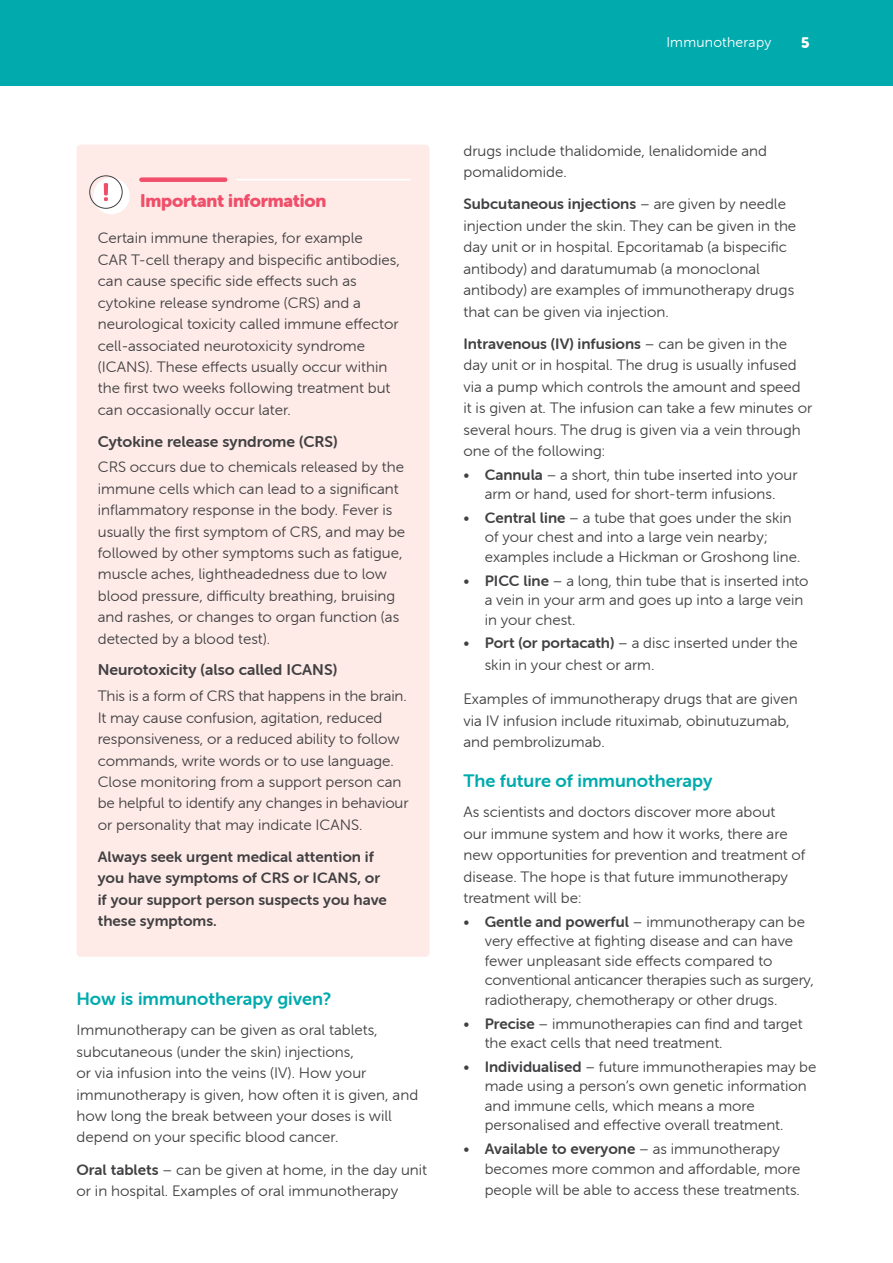
<style>
.page{position:relative;width:893px;height:1263px;background:#fff}
.page>*{position:absolute;margin:0;border:0;box-sizing:border-box;transform-origin:0 0}
.t1{font:18px "Museo Sans Rounded 700";color:#00aaad}
.t2{font:18px "Museo Sans Rounded 900";letter-spacing:-.01em;color:#f04e69}
.t3{font:15.6px "Museo Sans Rounded 700";color:#414042}
.t4{font:15px/21.5px "Museo Sans Rounded 300";color:#414042}
.t5{font:15px/21.5px "Museo Sans Rounded 700";color:#414042}
.t6{font:15px "Museo Sans Rounded 900";color:#fff}
.t7{font:14.25px "Museo Sans Rounded 300";letter-spacing:.02em;color:#fff}
.s1{font-family:"Museo Sans Rounded 700"}
.s2{font-family:"Museo Sans Rounded 300"}
</style>
<div class="page">
<div style="left:0;top:0;width:893px;height:85px;background:#00aaad"></div>
<div style="left:77px;top:145px;width:352px;height:812px;background:#feebe8;border-radius:4px"></div>
<div style="left:141px;top:177px;width:84px;height:5px;background:#f04e69"></div>
<hr style="left:237px;top:179px;width:173px;height:1px;background:#fff">
<div style="left:93px;top:178px;width:37px;height:36px;background:#fff;border-radius:50%"></div>
<div style="left:89px;top:175px;width:34px;height:34px;border:1px solid #414042;border-radius:50%"></div>
<svg style="left:104px;top:183px;width:4px;height:12px"></svg>
<svg style="left:104px;top:197px;width:4px;height:4px"></svg>
<p class="t7" style="left:666px;top:34px;width:107px">Immunotherapy</p>
<p class="t6" style="left:801px;top:34px;width:10px">5</p>
<p class="t2" style="left:140px;top:190px;width:188px">Important information</p>
<p class="t4" style="left:98px;top:227px;width:304px">Certain immune therapies, for example<br>CAR T-cell therapy and bispecific antibodies, can cause specific side effects such as cytokine release syndrome (CRS) and a neurological toxicity called immune effector cell-associated neurotoxicity syndrome (ICANS). These effects usually occur within the first two weeks following treatment but can occasionally occur later.</p>
<p class="t3" style="left:98px;top:432px;width:241px">Cytokine release syndrome (CRS)</p>
<p class="t4" style="left:98px;top:456px;width:309px">CRS occurs due to chemicals released by the immune cells which can lead to a significant inflammatory response in the body. Fever is usually the first symptom of CRS, and may be followed by other symptoms such as fatigue, muscle aches, lightheadedness due to low blood pressure, difficulty breathing, bruising and rashes, or changes to organ function (as detected by a blood test).</p>
<p class="t3" style="left:98px;top:661px;width:241px">Neurotoxicity (also called ICANS)</p>
<p class="t4" style="left:98px;top:685px;width:312px">This is a form of CRS that happens in the brain.<br>It may cause confusion, agitation, reduced responsiveness, or a reduced ability to follow commands, write words or to use language.<br>Close monitoring from a support person can be helpful to identify any changes in behaviour or personality that may indicate ICANS.</p>
<p class="t5" style="left:98px;top:846px;width:291px">Always seek urgent medical attention if you have symptoms of CRS or ICANS, or if your support person suspects you have these symptoms.</p>
<p class="t1" style="left:77px;top:989px;width:256px">How is immunotherapy given?</p>
<p class="t4" style="left:77px;top:1019px;width:343px">Immunotherapy can be given as oral tablets, subcutaneous (under the skin) injections,<br>or via infusion into the veins (IV). How your immunotherapy is given, how often it is given, and how long the break between your doses is will depend on your specific blood cancer.</p>
<p class="t4" style="left:77px;top:1159px;width:352px"><span class="s1">Oral tablets</span> – can be given at home, in the day unit or in hospital. Examples of oral immunotherapy</p>
<p class="t4" style="left:463px;top:140px;width:305px">drugs include thalidomide, lenalidomide and pomalidomide.</p>
<p class="t5" style="left:463px;top:194px;width:324px">Subcutaneous injections <span class="s2">– are given by needle</span></p>
<p class="t4" style="left:463px;top:215px;width:334px">injection under the skin. They can be given in the day unit or in hospital. Epcoritamab (a bispecific antibody) and daratumumab (a monoclonal antibody) are examples of immunotherapy drugs that can be given via injection.</p>
<p class="t5" style="left:463px;top:333px;width:325px">Intravenous (IV) infusions <span class="s2">– can be given in the</span></p>
<p class="t4" style="left:463px;top:354px;width:350px">day unit or in hospital. The drug is usually infused via a pump which controls the amount and speed it is given at. The infusion can take a few minutes or several hours. The drug is given via a vein through one of the following:</p>
<p class="t4" style="left:463px;top:465px;width:335px;line-height:19.5px;text-align:center">• <span class="s1">Cannula</span> – a short, thin tube inserted into your arm or hand, used for short-term infusions.</p>
<p class="t4" style="left:485px;top:508px;width:317px;line-height:19.5px;text-indent:-21px">• <span class="s1">Central line</span> – a tube that goes under the skin of your chest and into a large vein nearby; examples include a Hickman or Groshong line.</p>
<p class="t4" style="left:485px;top:571px;width:325px;line-height:19.5px;text-indent:-21px">• <span class="s1">PICC line</span> – a long, thin tube that is inserted into a vein in your arm and goes up into a large vein in your chest.</p>
<p class="t4" style="left:485px;top:633px;width:315px;text-indent:-21px">• <span class="s1">Port (or portacath)</span> – a disc inserted under the skin in your chest or arm.</p>
<p class="t4" style="left:463px;top:688px;width:336px">Examples of immunotherapy drugs that are given via IV infusion include rituximab, obinutuzumab, and pembrolizumab.</p>
<p class="t1" style="left:463px;top:771px;width:250px">The future of immunotherapy</p>
<p class="t4" style="left:463px;top:801px;width:344px">As scientists and doctors discover more about<br>our immune system and how it works, there are new opportunities for prevention and treatment of disease. The hope is that future immunotherapy treatment will be:</p>
<p class="t4" style="left:485px;top:912px;width:331px;line-height:19.5px;text-indent:-21px">• <span class="s1">Gentle and powerful</span> – immunotherapy can be very effective at fighting disease and can have fewer unpleasant side effects compared to conventional anticancer therapies such as surgery, radiotherapy, chemotherapy or other drugs.</p>
<p class="t4" style="left:485px;top:1014px;width:319px;line-height:19.5px;text-indent:-21px">• <span class="s1">Precise</span> – immunotherapies can find and target the exact cells that need treatment.</p>
<p class="t4" style="left:485px;top:1057px;width:333px;line-height:19.5px;text-indent:-21px">• <span class="s1">Individualised</span> – future immunotherapies may be made using a person’s own genetic information and immune cells, which means a more personalised and effective overall treatment.</p>
<p class="t5" style="left:463px;top:1138px;width:318px"><span class="s2">•</span> Available to everyone <span class="s2">– as immunotherapy</span></p>
<p class="t4" style="left:485px;top:1158px;width:317px">becomes more common and affordable, more people will be able to access these treatments.</p>
</div>
